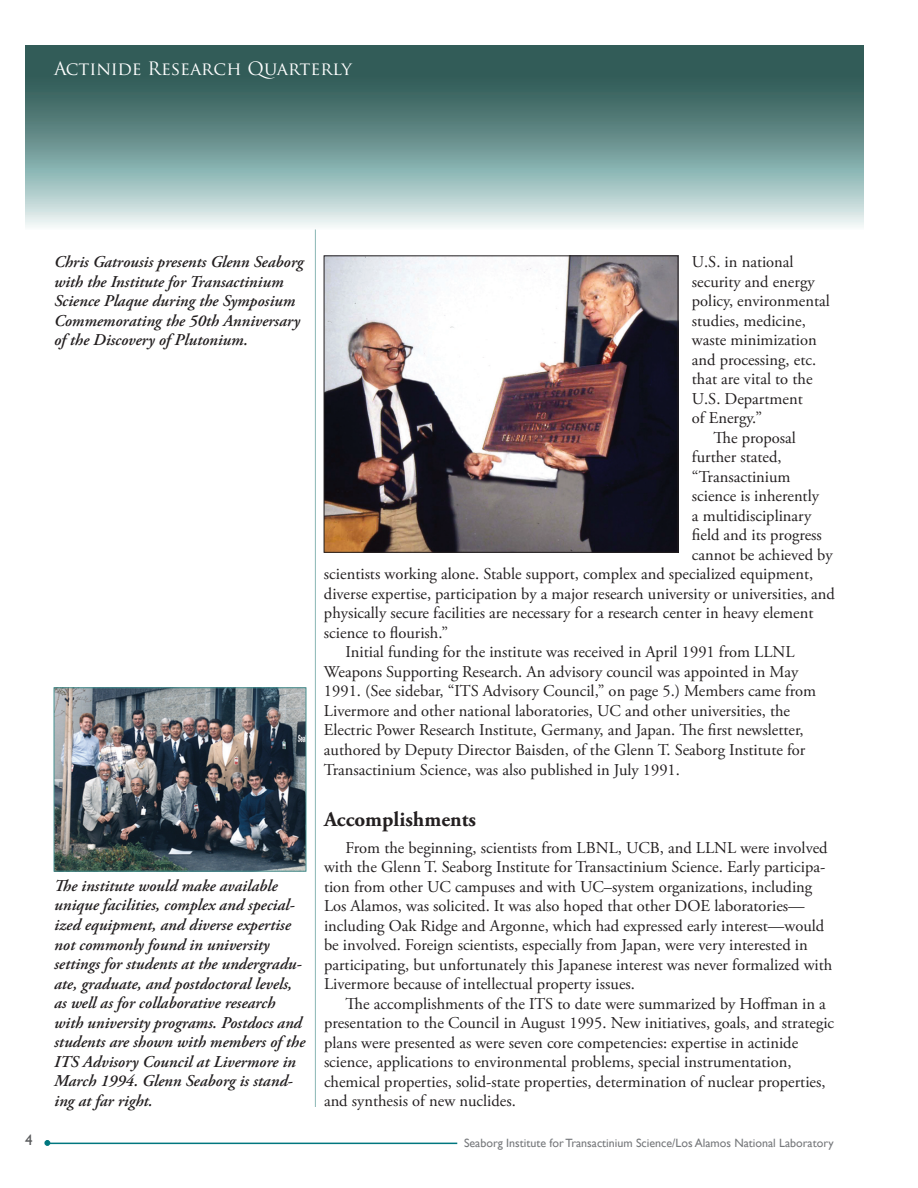
<style>
.page{position:relative;width:918px;height:1188px;background:#fff}
.page>*{position:absolute;margin:0;border:0;box-sizing:border-box;transform-origin:0 0}
.t1{font:700 21px "Adobe Garamond Pro";color:#231f20}
.t2{font:18px "Trajan Pro";color:#fff}
.t3{font:16.5px/19.5px "Adobe Garamond Pro";color:#231f20}
.t4{font:italic 600 16.5px/19.5px "Adobe Garamond Pro";color:#231f20}
.t5{font:15px "Gill Sans";color:#57585a}
.t6{font:12px "Gill Sans";color:#76787b}
</style>
<div class="page">
<svg style="left:25px;top:45px;width:839px;height:182px;background:#719593"></svg>
<hr style="left:50px;top:1143px;width:407px;height:1px;background:#00777f">
<svg style="left:44px;top:1140px;width:6px;height:6px"></svg>
<hr style="left:315px;top:230px;width:1px;height:877px;background:#8ab6b4">
<img style="left:326px;top:257px;width:350px;height:294px">
<div style="left:324px;top:255px;width:354px;height:298px;border:1px solid #231f20"></div>
<img style="left:56px;top:689px;width:248px;height:181px">
<div style="left:54px;top:687px;width:252px;height:185px;border:1px solid #469292"></div>
<p class="t2" style="left:54px;top:57px;width:299px">Actinide Research Quarterly</p>
<p class="t4" style="left:54px;top:253px;width:251px">Chris Gatrousis presents Glenn Seaborg with the Institute for Transactinium Science Plaque during the Symposium Commemorating the 50th Anniversary of the Discovery of Plutonium.</p>
<p class="t4" style="left:54px;top:877px;width:252px">The institute would make available unique facilities, complex and special&shy;ized equipment, and diverse expertise not commonly found in university settings for students at the undergradu&shy;ate, graduate, and postdoctoral levels, as well as for collaborative research with university programs. Postdocs and students are shown with members of the ITS Advisory Council at Livermore in March 1994. Glenn Seaborg is stand&shy;ing at far right.</p>
<p class="t3" style="left:692px;top:253px;width:103px">U.S. in national</p>
<p class="t3" style="left:692px;top:273px;width:124px">security and energy</p>
<p class="t3" style="left:692px;top:292px;width:139px">policy, environmental</p>
<p class="t3" style="left:692px;top:312px;width:115px">studies, medicine,</p>
<p class="t3" style="left:692px;top:331px;width:126px">waste minimization</p>
<p class="t3" style="left:692px;top:351px;width:126px">and processing, etc.</p>
<p class="t3" style="left:692px;top:370px;width:122px">that are vital to the</p>
<p class="t3" style="left:692px;top:390px;width:113px">U.S. Department</p>
<p class="t3" style="left:692px;top:409px;width:72px">of Energy.”</p>
<p class="t3" style="left:713px;top:429px;width:84px">The proposal</p>
<p class="t3" style="left:692px;top:448px;width:91px">further stated,</p>
<p class="t3" style="left:692px;top:468px;width:100px">“Transactinium</p>
<p class="t3" style="left:692px;top:487px;width:129px">science is inherently</p>
<p class="t3" style="left:692px;top:507px;width:121px">a multidisciplinary</p>
<p class="t3" style="left:692px;top:526px;width:131px">field and its progress</p>
<p class="t3" style="left:692px;top:546px;width:142px">cannot be achieved by</p>
<p class="t3" style="left:324px;top:565px;width:491px">scientists working alone. Stable support, complex and specialized equipment,</p>
<p class="t3" style="left:324px;top:585px;width:513px">diverse expertise, participation by a major research university or universities, and</p>
<p class="t3" style="left:324px;top:604px;width:491px">physically secure facilities are necessary for a research center in heavy element</p>
<p class="t3" style="left:324px;top:624px;width:126px">science to flourish.”</p>
<p class="t3" style="left:346px;top:643px;width:450px">Initial funding for the institute was received in April 1991 from LLNL</p>
<p class="t3" style="left:324px;top:663px;width:476px">Weapons Supporting Research. An advisory council was appointed in May</p>
<p class="t3" style="left:324px;top:682px;width:494px">1991. (See sidebar, “ITS Advisory Council,” on page 5.) Members came from</p>
<p class="t3" style="left:324px;top:702px;width:468px">Livermore and other national laboratories, UC and other universities, the</p>
<p class="t3" style="left:324px;top:721px;width:481px">Electric Power Research Institute, Germany, and Japan. The first newsletter,</p>
<p class="t3" style="left:324px;top:741px;width:483px">authored by Deputy Director Baisden, of the Glenn T. Seaborg Institute for</p>
<p class="t3" style="left:324px;top:760px;width:358px">Transactinium Science, was also published in July 1991.</p>
<p class="t1" style="left:324px;top:808px;width:154px">Accomplishments</p>
<p class="t3" style="left:324px;top:838px;width:510px;text-indent:22px">From the beginning, scientists from LBNL, UCB, and LLNL were involved with the Glenn T. Seaborg Institute for Transactinium Science. Early participa&shy;tion from other UC campuses and with UC–system organizations, including Los Alamos, was solicited. It was also hoped that other DOE laboratories— including Oak Ridge and Argonne, which had expressed early interest—would be involved. Foreign scientists, especially from Japan, were very interested in participating, but unfortunately this Japanese interest was never formalized with Livermore because of intellectual property issues.</p>
<p class="t3" style="left:324px;top:994px;width:512px;text-indent:22px">The accomplishments of the ITS to date were summarized by Hoffman in a presentation to the Council in August 1995. New initiatives, goals, and strategic plans were presented as were seven core competencies: expertise in actinide science, applications to environmental problems, special instrumentation, chemical properties, solid-state properties, determination of nuclear properties, and synthesis of new nuclides.</p>
<p class="t5" style="left:25px;top:1131px;width:9px">4</p>
<p class="t6" style="left:464px;top:1136px;width:371px">Seaborg Institute for Transactinium Science/Los Alamos National Laboratory</p>
</div>
